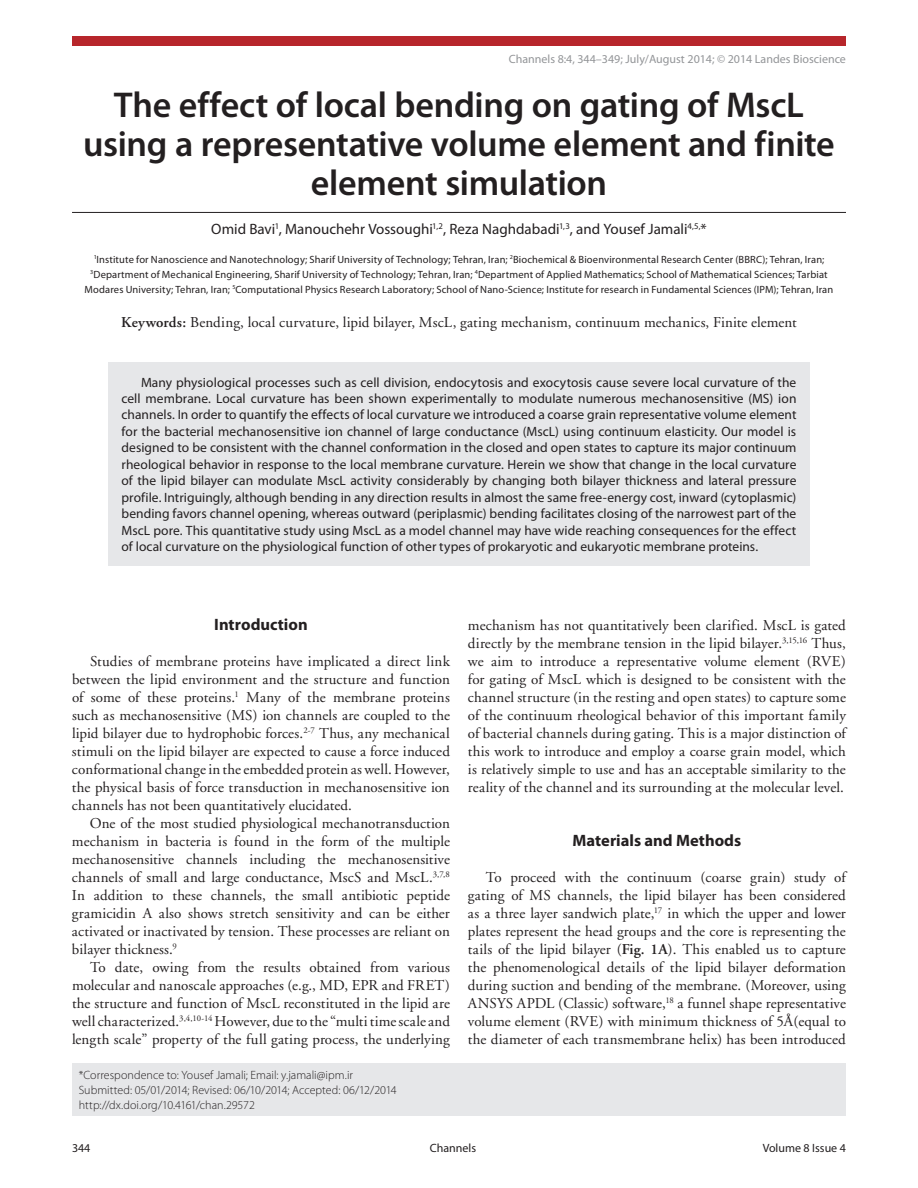
<style>
.page{position:relative;width:918px;height:1188px;background:#fff}
.page>*{position:absolute;margin:0;border:0;box-sizing:border-box;transform-origin:0 0}
.t1{font:600 36px/39px "Myriad Pro";letter-spacing:-.01em;color:#231f20;text-align:center}
.t2{font:700 16.5px "Myriad Pro";color:#231f20}
.t3{font:15px/18px "Adobe Garamond";letter-spacing:.01em;color:#231f20;text-align:justify}
.t4{font:15px "Myriad Pro";color:#231f20}
.t5{font:13.5px/16.5px "Myriad Pro";letter-spacing:.005em;color:#231f20;text-align:justify}
.t6{font:300 12px/15px "Myriad Pro";color:#231f20}
.t7{font:12px "Myriad Pro";color:#939598}
.t8{font:12px "Myriad Pro";color:#231f20}
.t9{font:10.5px/15px "Myriad Pro";letter-spacing:.01em;color:#231f20;text-align:center}
.s1{font-weight:600}
</style>
<div class="page">
<div style="left:72px;top:36px;width:774px;height:10px;background:#b7262b"></div>
<div style="left:72px;top:1063px;width:774px;height:53px;background:#e6e7e9"></div>
<hr style="left:72px;top:212px;width:774px;height:1px;background:#231f20">
<div style="left:108px;top:363px;width:702px;height:203px;background:#e6e7e9"></div>
<p class="t7" style="left:509px;top:52px;width:339px">Channels 8:4, 344–349; July/August 2014; © 2014 Landes Bioscience</p>
<h1 class="t1" style="left:83px;top:85px;width:753px">The effect of local bending on gating of MscL using a representative volume element and finite element simulation</h1>
<p class="t4" style="left:211px;top:220px;width:497px">Omid Bavi<sup>1</sup>, Manouchehr Vossoughi<sup>1,2</sup>, Reza Naghdabadi<sup>1,3</sup>, and Yousef Jamali<sup>4,5,</sup>*</p>
<p class="t9" style="left:85px;top:251px;width:750px"><sup>1</sup>Institute for Nanoscience and Nanotechnology; Sharif University of Technology; Tehran, Iran; <sup>2</sup>Biochemical &amp; Bioenvironmental Research Center (BBRC); Tehran, Iran;<br><sup>3</sup>Department of Mechanical Engineering, Sharif University of Technology; Tehran, Iran; <sup>4</sup>Department of Applied Mathematics; School of Mathematical Sciences; Tarbiat<br>Modares University; Tehran, Iran; <sup>5</sup>Computational Physics Research Laboratory; School of Nano-Science; Institute for research in Fundamental Sciences (IPM); Tehran, Iran</p>
<p class="t3" style="left:121px;top:313px;width:677px"><span class="s1">Keywords:</span> Bending, local curvature, lipid bilayer, MscL, gating mechanism, continuum mechanics, Finite element</p>
<p class="t5" style="left:122px;top:374px;width:677px;text-indent:19px">Many physiological processes such as cell division, endocytosis and exocytosis cause severe local curvature of the cell membrane. Local curvature has been shown experimentally to modulate numerous mechanosensitive (MS) ion channels. In order to quantify the effects of local curvature we introduced a coarse grain representative volume element for the bacterial mechanosensitive ion channel of large conductance (MscL) using continuum elasticity. Our model is designed to be consistent with the channel conformation in the closed and open states to capture its major continuum rheological behavior in response to the local membrane curvature. Herein we show that change in the local curvature of the lipid bilayer can modulate MscL activity considerably by changing both bilayer thickness and lateral pressure profile. Intriguingly, although bending in any direction results in almost the same free-energy cost, inward (cytoplasmic) bending favors channel opening, whereas outward (periplasmic) bending facilitates closing of the narrowest part of the MscL pore. This quantitative study using MscL as a model channel may have wide reaching consequences for the effect of local curvature on the physiological function of other types of prokaryotic and eukaryotic membrane proteins.</p>
<p class="t2" style="left:214px;top:614px;width:95px">Introduction</p>
<p class="t3" style="left:72px;top:653px;width:379px;text-indent:18px">Studies of membrane proteins have implicated a direct link between the lipid environment and the structure and function of some of these proteins.<sup>1</sup> Many of the membrane proteins such as mechanosensitive (MS) ion channels are coupled to the lipid bilayer due to hydrophobic forces.<sup>2-7</sup> Thus, any mechanical stimuli on the lipid bilayer are expected to cause a force induced conformational change in the embedded protein as well. However, the physical basis of force transduction in mechanosensitive ion channels has not been quantitatively elucidated.</p>
<p class="t3" style="left:72px;top:815px;width:380px;text-indent:18px">One of the most studied physiological mechanotransduction mechanism in bacteria is found in the form of the multiple mechanosensitive channels including the mechanosensitive channels of small and large conductance, MscS and MscL.<sup>3,7,8<br></sup>In addition to these channels, the small antibiotic peptide gramicidin A also shows stretch sensitivity and can be either activated or inactivated by tension. These processes are reliant on bilayer thickness.<sup>9</sup></p>
<p class="t3" style="left:72px;top:959px;width:379px;text-indent:18px">To date, owing from the results obtained from various molecular and nanoscale approaches (e.g., MD, EPR and FRET) the structure and function of MscL reconstituted in the lipid are well characterized.<sup>3,4,10-14</sup> However, due to the “multi time scale and length scale” property of the full gating process, the underlying</p>
<p class="t6" style="left:79px;top:1067px;width:320px">*Correspondence to: Yousef Jamali; Email: y.jamali@ipm.ir<br>Submitted: 05/01/2014; Revised: 06/10/2014; Accepted: 06/12/2014 http://dx.doi.org/10.4161/chan.29572</p>
<p class="t3" style="left:468px;top:617px;width:380px">mechanism has not quantitatively been clarified. MscL is gated directly by the membrane tension in the lipid bilayer.<sup>3,15,16</sup> Thus, we aim to introduce a representative volume element (RVE) for gating of MscL which is designed to be consistent with the channel structure (in the resting and open states) to capture some of the continuum rheological behavior of this important family of bacterial channels during gating. This is a major distinction of this work to introduce and employ a coarse grain model, which is relatively simple to use and has an acceptable similarity to the reality of the channel and its surrounding at the molecular level.</p>
<p class="t2" style="left:573px;top:830px;width:170px">Materials and Methods</p>
<p class="t3" style="left:468px;top:869px;width:380px;text-indent:18px">To proceed with the continuum (coarse grain) study of gating of MS channels, the lipid bilayer has been considered as a three layer sandwich plate,<sup>17</sup> in which the upper and lower plates represent the head groups and the core is representing the tails of the lipid bilayer (<span class="s1">Fig. 1A</span>). This enabled us to capture the phenomenological details of the lipid bilayer deformation during suction and bending of the membrane. (Moreover, using ANSYS APDL (Classic) software,<sup>18</sup> a funnel shape representative volume element (RVE) with minimum thickness of 5Å(equal to the diameter of each transmembrane helix) has been introduced</p>
<p class="t8" style="left:72px;top:1141px;width:20px">344</p>
<p class="t8" style="left:430px;top:1141px;width:48px">Channels</p>
<p class="t8" style="left:763px;top:1141px;width:85px">Volume 8 Issue 4</p>
</div>
